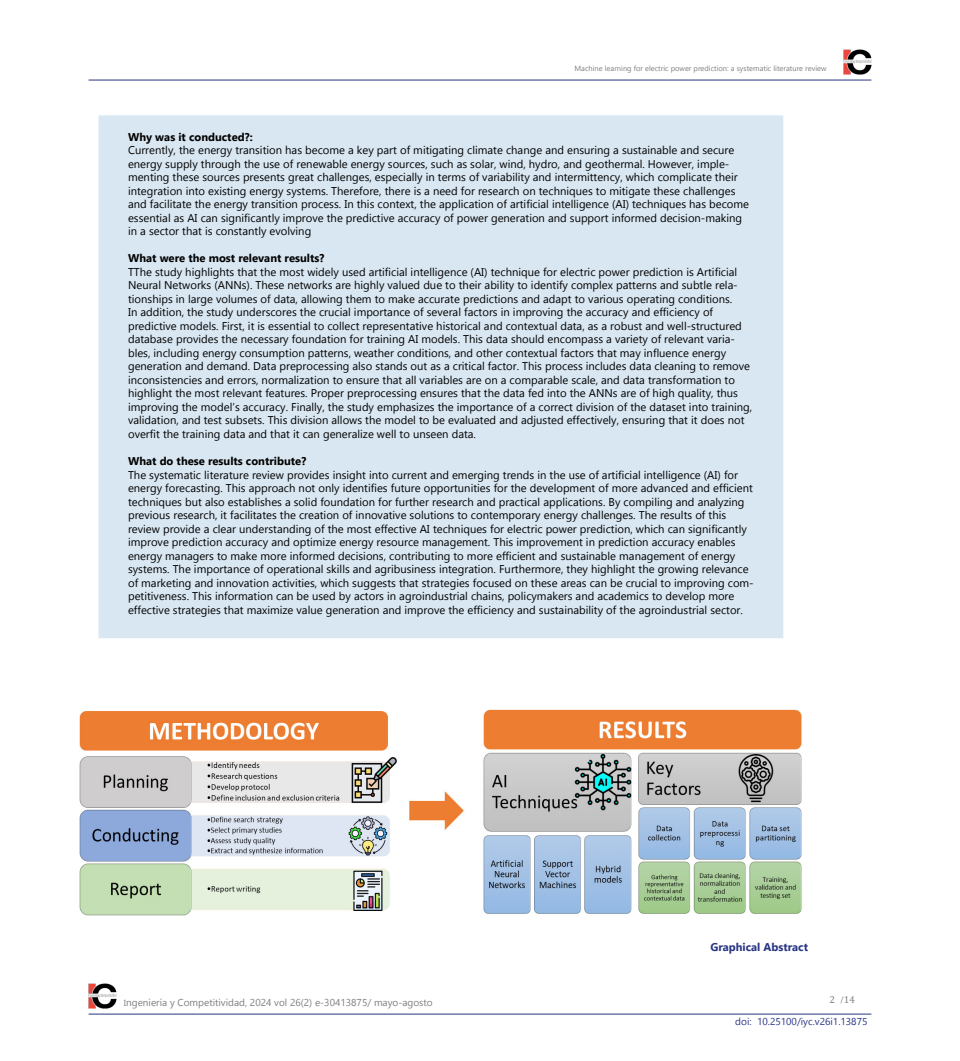
<style>
.page{position:relative;width:960px;height:1061px;background:#fff}
.page>*{position:absolute;margin:0;border:0;box-sizing:border-box;transform-origin:0 0}
.t1{font:11.25px/13.5px "Gadugi";color:#000}
.t2{font:700 11.25px "Gadugi";color:#000}
.t3{font:700 11.25px "Gadugi";color:#283583}
.t4{font:10px "Gadugi";color:#7e7e7d}
.t5{font:10px "Gadugi";color:#283583}
.t6{font:10px "Cambria";color:#7e7e7d}
.t7{font:7.5px "Gadugi";color:#7e7e7d}
.s1{font-size:8.75px}
.s2{font-family:"Minion Pro"}
</style>
<div class="page">
<hr style="left:89px;top:1014px;width:782px;height:1px;background:#283583">
<img style="left:89px;top:983px;width:28px;height:26px">
<hr style="left:89px;top:80px;width:782px;height:1px;background:#283583">
<img style="left:843px;top:49px;width:28px;height:26px">
<div style="left:97px;top:114px;width:687px;height:525px;background:#d9e7f2;border:1px solid #fff"></div>
<img style="left:79px;top:709px;width:723px;height:206px">
<p class="t7" style="left:574px;top:64px;width:254px">Machine learning for electric power prediction: a systematic literature review</p>
<p class="t2" style="left:128px;top:130px;width:126px">Why was it conducted?:</p>
<p class="t1" style="left:128px;top:144px;width:622px">Currently, the energy transition has become a key part of mitigating climate change and ensuring a sustainable and secure energy supply through the use of renewable energy sources, such as solar, wind, hydro, and geothermal. However, imple&shy;menting these sources presents great challenges, especially in terms of variability and intermittency, which complicate their integration into existing energy systems. Therefore, there is a need for research on techniques to mitigate these challenges and facilitate the energy transition process. In this context, the application of artificial intelligence (AI) techniques has become essential as AI can significantly improve the predictive accuracy of power generation and support informed decision-making in a sector that is constantly evolving</p>
<p class="t2" style="left:128px;top:252px;width:198px">What were the most relevant results?</p>
<p class="t1" style="left:128px;top:265px;width:626px">TThe study highlights that the most widely used artificial intelligence (AI) technique for electric power prediction is Artificial Neural Networks (ANNs). These networks are highly valued due to their ability to identify complex patterns and subtle rela&shy;tionships in large volumes of data, allowing them to make accurate predictions and adapt to various operating conditions.<br>In addition, the study underscores the crucial importance of several factors in improving the accuracy and efficiency of predictive models. First, it is essential to collect representative historical and contextual data, as a robust and well-structured database provides the necessary foundation for training AI models. This data should encompass a variety of relevant varia&shy;bles, including energy consumption patterns, weather conditions, and other contextual factors that may influence energy generation and demand. Data preprocessing also stands out as a critical factor. This process includes data cleaning to remove inconsistencies and errors, normalization to ensure that all variables are on a comparable scale, and data transformation to highlight the most relevant features. Proper preprocessing ensures that the data fed into the ANNs are of high quality, thus improving the model’s accuracy. Finally, the study emphasizes the importance of a correct division of the dataset into training, validation, and test subsets. This division allows the model to be evaluated and adjusted effectively, ensuring that it does not overfit the training data and that it can generalize well to unseen data.</p>
<p class="t2" style="left:128px;top:454px;width:180px">What do these results contribute?</p>
<p class="t1" style="left:128px;top:468px;width:627px">The systematic literature review provides insight into current and emerging trends in the use of artificial intelligence (AI) for energy forecasting. This approach not only identifies future opportunities for the development of more advanced and efficient techniques but also establishes a solid foundation for further research and practical applications. By compiling and analyzing previous research, it facilitates the creation of innovative solutions to contemporary energy challenges. The results of this review provide a clear understanding of the most effective AI techniques for electric power prediction, which can significantly improve prediction accuracy and optimize energy resource management. This improvement in prediction accuracy enables energy managers to make more informed decisions, contributing to more efficient and sustainable management of energy systems. The importance of operational skills and agribusiness integration. Furthermore, they highlight the growing relevance of marketing and innovation activities, which suggests that strategies focused on these areas can be crucial to improving com&shy;petitiveness. This information can be used by actors in agroindustrial chains, policymakers and academics to develop more effective strategies that maximize value generation and improve the efficiency and sustainability of the agroindustrial sector.</p>
<p class="t3" style="left:710px;top:940px;width:99px">Graphical Abstract</p>
<p class="t4" style="left:124px;top:996px;width:310px"><span class="s1">I</span>ngeniería y Competitividad, 2024 vol 26(2) e-30413875/ mayo-agosto</p>
<p class="t6" style="left:829px;top:994px;width:27px">2 <span class="s2">/</span>14</p>
<p class="t5" style="left:735px;top:1016px;width:134px">doi: 10.25100/iyc.v26i1.13875</p>
</div>
